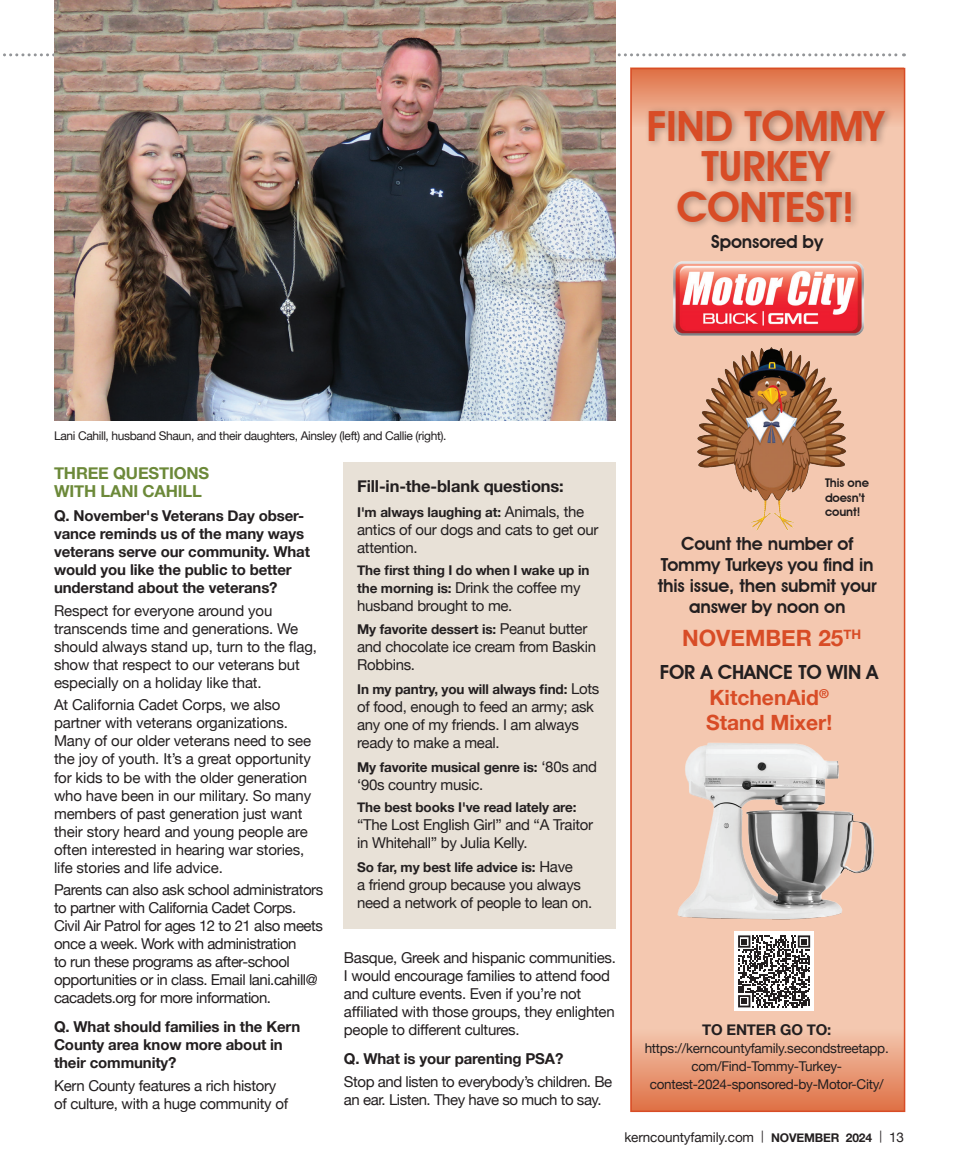
<style>
.page{position:relative;width:959px;height:1175px;background:#fff}
.page>*{position:absolute;margin:0;border:0;box-sizing:border-box;transform-origin:0 0}
.t1{font:600 41.7px/40.7px "Avant Garde IT Cby BT";letter-spacing:-.01em;color:#d84c26;text-align:center}
.t2{font:700 22.5px "Helvetica Neue";color:#d84c26}
.t3{font:700 21px/25.2px "Helvetica Neue";color:#d84c26}
.t4{font:600 19.5px "Avant Garde IT Cby BT";letter-spacing:-.01em;color:#231f20}
.t5{font:600 18px/21px "Avant Garde IT Cby BT";letter-spacing:-.01em;color:#231f20;text-align:center}
.t6{font:700 16.5px/18px "Helvetica Neue";letter-spacing:-.01em;color:#6c8939}
.t7{font:700 16.5px "Helvetica Neue";letter-spacing:-.01em;color:#231f20}
.t8{font:15px/18px "Helvetica Neue";letter-spacing:-.02em;color:#231f20}
.t9{font:700 15px/18px "Helvetica Neue";letter-spacing:-.01em;color:#231f20}
.t10{font:700 13.5px "Helvetica Neue";letter-spacing:-.01em;color:#231f20}
.t11{font:13.5px/18px "Helvetica Neue";letter-spacing:-.02em;color:#231f20;text-align:center}
.t12{font:12px "Helvetica Neue";letter-spacing:-.03em;color:#231f20}
.t13{font:600 12px/14.4px "Avant Garde IT Cby BT";letter-spacing:-.01em;color:#231f20}
.s1{font-weight:400;font-size:15px}
.s2{font-weight:700;font-size:13.5px}
.s3{font-size:12px}
.s4{font-weight:700;font-size:12px}
</style>
<div class="page">
<div style="left:630px;top:68px;width:273px;height:1044px;background:#f4c8b0"></div>
<div style="left:631px;top:1028px;width:272px;height:83px;background:linear-gradient(to bottom,#f4c8b0,#df7044)"></div>
<div style="left:631px;top:68px;width:272px;height:59px;background:linear-gradient(to bottom,#de6e42,#f3c5ac)"></div>
<svg style="left:3px;top:53px;width:901px;height:3px"></svg>
<div style="left:644px;top:105px;width:250px;height:125px;background:#231f20;opacity:.35"></div>
<img style="left:697px;top:347px;width:150px;height:184px">
<div style="left:734px;top:932px;width:79px;height:79px;background:#fff"></div>
<svg style="left:738px;top:935px;width:72px;height:72px"></svg>
<img style="left:677px;top:742px;width:197px;height:178px">
<div style="left:344px;top:462px;width:272px;height:466px;background:#e8e1d7"></div>
<img style="left:673px;top:261px;width:192px;height:75px">
<img style="left:54px;top:0;width:562px;height:420px">
<div style="left:630px;top:68px;width:275px;height:1044px;border:2px solid #d84c26"></div>
<h1 class="t1" style="left:646px;top:105px;width:239px">FIND TOMMY<br>TURKEY<br>CONTEST!</h1>
<p class="t5" style="left:711px;top:231px;width:113px">Sponsored by</p>
<p class="t12" style="left:54px;top:427px;width:394px">Lani Cahill, husband Shaun, and their daughters, Ainsley (left) and Callie (right).</p>
<p class="t6" style="left:54px;top:464px;width:157px">THREE QUESTIONS<br>WITH LANI CAHILL</p>
<p class="t9" style="left:54px;top:507px;width:257px">Q. November's Veterans Day obser&shy;vance reminds us of the many ways veterans serve our community. What would you like the public to better understand about the veterans?</p>
<p class="t8" style="left:54px;top:602px;width:264px">Respect for everyone around you transcends time and generations. We should always stand up, turn to the flag, show that respect to our veterans but especially on a holiday like that.</p>
<p class="t8" style="left:54px;top:697px;width:259px">At California Cadet Corps, we also partner with veterans organizations.<br>Many of our older veterans need to see the joy of youth. It’s a great opportunity for kids to be with the older generation who have been in our military. So many members of past generation just want their story heard and young people are often interested in hearing war stories, life stories and life advice.</p>
<p class="t8" style="left:54px;top:881px;width:271px">Parents can also ask school administrators to partner with California Cadet Corps.<br>Civil Air Patrol for ages 12 to 21 also meets once a week. Work with administration<br>to run these programs as after-school opportunities or in class. Email lani.cahill@ cacadets.org for more information.</p>
<p class="t9" style="left:54px;top:1018px;width:248px">Q. What should families in the Kern<br>County area know more about in their community?</p>
<p class="t8" style="left:54px;top:1077px;width:236px">Kern County features a rich history of culture, with a huge community of</p>
<p class="t7" style="left:357px;top:473px;width:208px">Fill-in-the-blank questions:</p>
<p class="t10" style="left:357px;top:501px;width:228px">I'm always laughing at: <span class="s1">Animals, the</span></p>
<p class="t8" style="left:357px;top:521px;width:243px">antics of our dogs and cats to get our attention.</p>
<p class="t10" style="left:357px;top:559px;width:234px">The first thing I do when I wake up in</p>
<p class="t8" style="left:357px;top:579px;width:225px"><span class="s2">the morning is:</span> Drink the coffee my husband brought to me.</p>
<p class="t10" style="left:357px;top:619px;width:232px">My favorite dessert is: <span class="s1">Peanut butter</span></p>
<p class="t8" style="left:357px;top:639px;width:240px">and chocolate ice cream from Baskin<br>Robbins.</p>
<p class="t10" style="left:357px;top:678px;width:243px">In my pantry, you will always find: <span class="s1">Lots</span></p>
<p class="t8" style="left:357px;top:698px;width:238px">of food, enough to feed an army; ask any one of my friends. I am always ready to make a meal.</p>
<p class="t10" style="left:357px;top:756px;width:241px">My favorite musical genre is: <span class="s1">‘80s and</span></p>
<p class="t8" style="left:357px;top:776px;width:128px">‘90s country music.</p>
<p class="t10" style="left:357px;top:796px;width:221px">The best books I've read lately are:</p>
<p class="t8" style="left:357px;top:816px;width:237px">“The Lost English Girl” and “A Traitor in Whitehall” by Julia Kelly.</p>
<p class="t10" style="left:357px;top:856px;width:217px">So far, my best life advice is: <span class="s1">Have</span></p>
<p class="t8" style="left:357px;top:876px;width:237px">a friend group because you always need a network of people to lean on.</p>
<p class="t8" style="left:344px;top:949px;width:273px">Basque, Greek and hispanic communities.<br>I would encourage families to attend food and culture events. Even if you’re not affiliated with those groups, they enlighten people to different cultures.</p>
<p class="t9" style="left:344px;top:1050px;width:221px">Q. What is your parenting PSA?</p>
<p class="t8" style="left:344px;top:1073px;width:270px">Stop and listen to everybody’s children. Be an ear. Listen. They have so much to say.</p>
<p class="t13" style="left:825px;top:476px;width:45px">This one doesn’t count!</p>
<p class="t5" style="left:658px;top:533px;width:220px">Count the number of<br>Tommy Turkeys you find in this issue, then submit your answer by noon on</p>
<h2 class="t2" style="left:682px;top:620px;width:181px">NOVEMBER 25<sup>TH</sup></h2>
<h3 class="t4" style="left:660px;top:661px;width:220px">FOR A CHANCE TO WIN A</h3>
<h3 class="t3" style="left:706px;top:685px;width:128px">KitchenAid<sup>®<br></sup>Stand Mixer!</h3>
<p class="t9" style="left:702px;top:1021px;width:131px">TO ENTER GO TO:</p>
<p class="t11" style="left:644px;top:1040px;width:246px">https://kerncountyfamily.secondstreetapp. com/Find-Tommy-Turkey&shy;contest-2024-sponsored-by-Motor-City/</p>
<p class="t11" style="left:624px;top:1128px;width:281px">kerncountyfamily.com <span class="s3">|</span> <span class="s4">NOVEMBER 2024</span> <span class="s3">|</span> 13</p>
</div>
